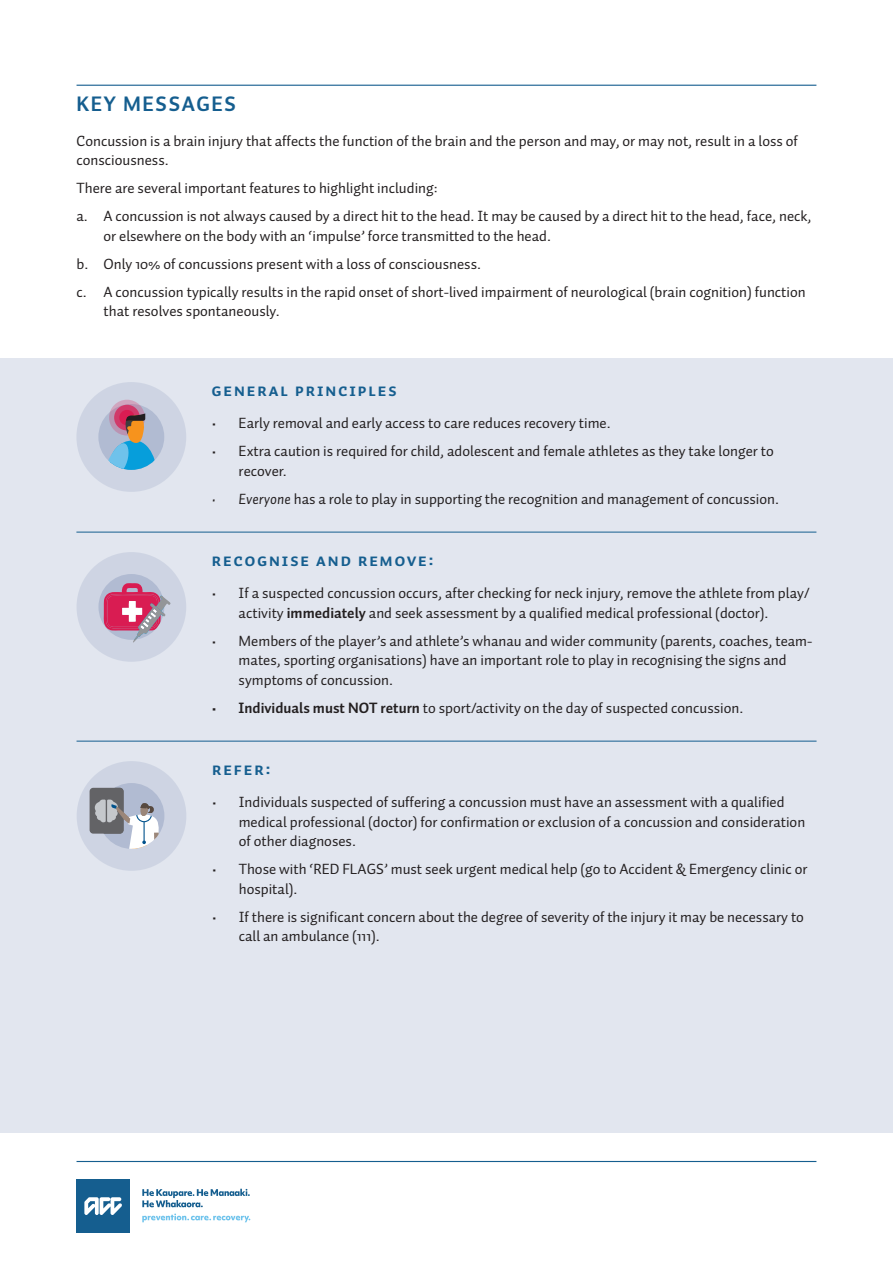
<style>
.page{position:relative;width:893px;height:1263px;background:#fff}
.page>*{position:absolute;margin:0;border:0;box-sizing:border-box;transform-origin:0 0}
.t1{font:700 21px "Auto Pro";letter-spacing:.075em;color:#155e8f}
.t2{font:18px "Auto Pro Bold Small Caps";letter-spacing:.075em;color:#155e8f}
.Body{font:15px/19.5px "Auto Pro";color:#231f20}
.s1{font-family:"Auto Pro Regular Italic 1"}
.s2{font-weight:700}
</style>
<div class="page">
<svg style="left:142px;top:1189px;width:108px;height:18px"></svg>
<div style="left:77px;top:1179px;width:53px;height:54px;background:#155e8f"></div>
<svg style="left:142px;top:1213px;width:108px;height:9px"></svg>
<svg style="left:84px;top:1197px;width:38px;height:18px"></svg>
<hr style="left:77px;top:1161px;width:739px;height:1px;background:#155e8f">
<div style="left:0;top:358px;width:893px;height:775px;background:#e2e6ef"></div>
<hr style="left:77px;top:85px;width:739px;height:1px;background:#155e8f">
<div style="left:76px;top:382px;width:110px;height:110px;background:#ced4e3;border-radius:50%"></div>
<div style="left:109px;top:400px;width:36px;height:35px;background:#d0a6bf;border-radius:50%"></div>
<div style="left:98px;top:404px;width:66px;height:66px;background:#b1bbd2;border-radius:50%"></div>
<svg style="left:98px;top:404px;width:57px;height:66px"></svg>
<div style="left:77px;top:761px;width:109px;height:110px;background:#ced4e3;border-radius:50%"></div>
<div style="left:99px;top:783px;width:65px;height:66px;background:#b1bbd2;border-radius:50%"></div>
<div style="left:90px;top:788px;width:34px;height:46px;background:#636366;border-radius:4px"></div>
<svg style="left:95px;top:788px;width:64px;height:61px"></svg>
<div style="left:77px;top:552px;width:109px;height:110px;background:#ced4e3;border-radius:50%"></div>
<div style="left:98px;top:574px;width:66px;height:66px;background:#b1bbd2;border-radius:50%"></div>
<svg style="left:104px;top:583px;width:67px;height:60px"></svg>
<hr style="left:76px;top:532px;width:740px;height:1px;background:#155e8f">
<hr style="left:77px;top:741px;width:739px;height:1px;background:#155e8f">
<h2 class="t1" style="left:77px;top:89px;width:161px">KEY MESSAGES</h2>
<p class="Body" style="left:77px;top:131px;width:723px">Concussion is a brain injury that affects the function of the brain and the person and may, or may not, result in a loss of consciousness.</p>
<p class="Body" style="left:77px;top:178px;width:363px">There are several important features to highlight including:</p>
<p class="Body" style="left:104px;top:206px;width:710px;text-indent:-27px">a. A concussion is not always caused by a direct hit to the head. It may be caused by a direct hit to the head, face, neck, or elsewhere on the body with an ‘impulse’ force transmitted to the head.</p>
<p class="Body" style="left:77px;top:254px;width:406px">b. Only 10% of concussions present with a loss of consciousness.</p>
<p class="Body" style="left:104px;top:282px;width:704px;text-indent:-27px">c. A concussion typically results in the rapid onset of short-lived impairment of neurological (brain cognition) function that resolves spontaneously.</p>
<h3 class="t2" style="left:212px;top:377px;width:187px">general principles</h3>
<p class="Body" style="left:212px;top:413px;width:401px">• Early removal and early access to care reduces recovery time.</p>
<p class="Body" style="left:239px;top:441px;width:537px;text-indent:-27px">• Extra caution is required for child, adolescent and female athletes as they take longer to recover.</p>
<p class="Body" style="left:212px;top:489px;width:569px"><span class="s1">• Everyone</span> has a role to play in supporting the recognition and management of concussion.</p>
<h3 class="t2" style="left:212px;top:547px;width:224px">recognise and remove:</h3>
<p class="Body" style="left:239px;top:583px;width:572px;text-indent:-27px">• If a suspected concussion occurs, after checking for neck injury, remove the athlete from play/ activity <span class="s2">immediately</span> and seek assessment by a qualified medical professional (doctor).</p>
<p class="Body" style="left:239px;top:631px;width:575px;text-indent:-27px">• Members of the player’s and athlete’s whanau and wider community (parents, coaches, team&shy;mates, sporting organisations) have an important role to play in recognising the signs and symptoms of concussion.</p>
<p class="Body" style="left:212px;top:698px;width:533px"><span class="s2">• Individuals must NOT return</span> to sport/activity on the day of suspected concussion.</p>
<h3 class="t2" style="left:212px;top:756px;width:60px">refer:</h3>
<p class="Body" style="left:239px;top:792px;width:568px;text-indent:-27px">• Individuals suspected of suffering a concussion must have an assessment with a qualified medical professional (doctor) for confirmation or exclusion of a concussion and consideration of other diagnoses.</p>
<p class="Body" style="left:239px;top:859px;width:570px;text-indent:-27px">• Those with ‘RED FLAGS’ must seek urgent medical help (go to Accident &amp; Emergency clinic or hospital).</p>
<p class="Body" style="left:239px;top:907px;width:567px;text-indent:-27px">• If there is significant concern about the degree of severity of the injury it may be necessary to call an ambulance (111).</p>
</div>
